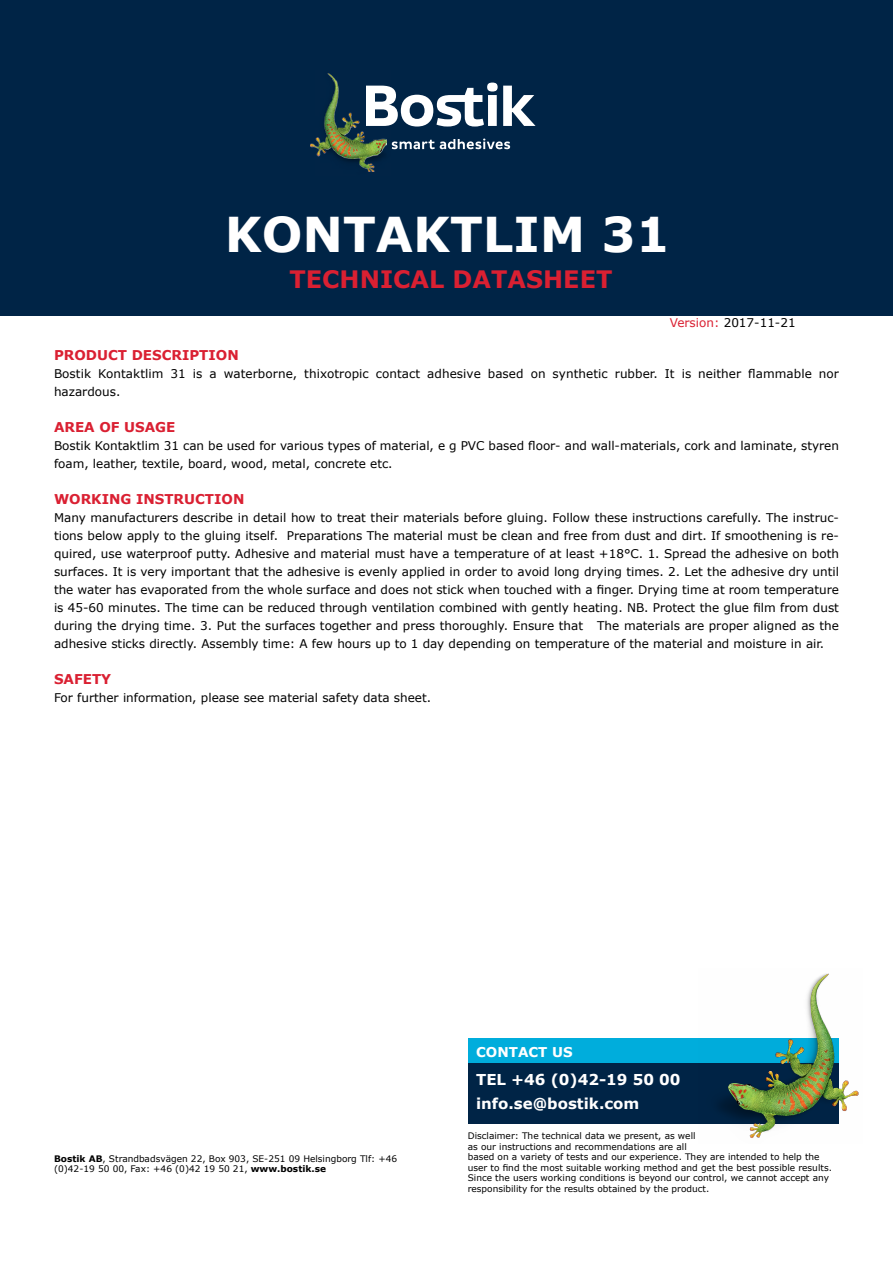
<style>
.page{position:relative;width:893px;height:1263px;background:#fff}
.page>*{position:absolute;margin:0;border:0;box-sizing:border-box;transform-origin:0 0}
.t1{font:700 48px "Verdana";color:#fff}
.t2{font:700 24px "Verdana";color:#da2032}
.t3{font:700 23.55px "Verdana";color:#fff}
.t4{font:700 19.05px "Verdana";color:#fff}
.t5{font:700 15px/24px "Verdana";color:#fff}
.t6{font:700 13.5px "Verdana";color:#da2032}
.t7{font:700 13.5px "Verdana";color:#fff}
.t8{font:12px/18px "Verdana";color:#000}
.t9{font:9px/10.5px "Verdana";color:#000}
.s1{color:#da2032}
.s2{font-weight:700}
</style>
<div class="page">
<div style="left:0;top:0;width:893px;height:316px;background:#002446"></div>
<img style="left:311px;top:73px;width:75px;height:98px">
<svg style="left:392px;top:139px;width:118px;height:10px"></svg>
<svg style="left:366px;top:83px;width:170px;height:44px"></svg>
<div style="left:469px;top:1038px;width:370px;height:26px;background:#00addc"></div>
<div style="left:469px;top:1063px;width:370px;height:61px;background:#002446"></div>
<img style="left:719px;top:973px;width:140px;height:165px">
<h1 class="t1" style="left:225px;top:201px;width:447px">KONTAKTLIM 31</h1>
<h2 class="t2" style="left:289px;top:262px;width:324px">TECHNICAL DATASHEET</h2>
<p class="t8" style="left:670px;top:313px;width:127px"><span class="s1">Version:</span> 2017-11-21</p>
<p class="t6" style="left:54px;top:346px;width:186px">PRODUCT DESCRIPTION</p>
<p class="t8" style="left:54px;top:365px;width:786px">Bostik Kontaktlim 31 is a waterborne, thixotropic contact adhesive based on synthetic rubber. It is neither flammable nor hazardous.</p>
<p class="t6" style="left:54px;top:418px;width:123px">AREA OF USAGE</p>
<p class="t8" style="left:54px;top:437px;width:786px">Bostik Kontaktlim 31 can be used for various types of material, e g PVC based floor- and wall-materials, cork and laminate, styren foam, leather, textile, board, wood, metal, concrete etc.</p>
<p class="t6" style="left:54px;top:490px;width:192px">WORKING INSTRUCTION</p>
<p class="t8" style="left:54px;top:509px;width:786px;text-align:justify">Many manufacturers describe in detail how to treat their materials before gluing. Follow these instructions carefully. The instruc&shy;tions below apply to the gluing itself. Preparations The material must be clean and free from dust and dirt. If smoothening is re&shy;quired, use waterproof putty. Adhesive and material must have a temperature of at least +18°C. 1. Spread the adhesive on both surfaces. It is very important that the adhesive is evenly applied in order to avoid long drying times. 2. Let the adhesive dry until the water has evaporated from the whole surface and does not stick when touched with a finger. Drying time at room temperature is 45-60 minutes. The time can be reduced through ventilation combined with gently heating. NB. Protect the glue film from dust during the drying time. 3. Put the surfaces together and press thoroughly. Ensure that The materials are proper aligned as the adhesive sticks directly. Assembly time: A few hours up to 1 day depending on temperature of the material and moisture in air.</p>
<p class="t6" style="left:54px;top:670px;width:59px">SAFETY</p>
<p class="t8" style="left:54px;top:689px;width:379px">For further information, please see material safety data sheet.</p>
<p class="t9" style="left:54px;top:1153px;width:345px"><span class="s2">Bostik AB</span>, Strandbadsvägen 22, Box 903, SE-251 09 Helsingborg Tlf: +46 (0)42-19 50 00, Fax: +46 (0)42 19 50 21, <span class="s2">www.bostik.se</span></p>
<p class="t7" style="left:476px;top:1042px;width:98px">CONTACT US</p>
<p class="t5" style="left:476px;top:1067px;width:206px">TEL +46 (0)42-19 50 00 info.se@bostik.com</p>
<h3 class="t4" style="left:476px;top:1063px;width:118px">Smart help</h3>
<h3 class="t3" style="left:476px;top:1083px;width:219px">1-800-726-7845</h3>
<p class="t9" style="left:468px;top:1130px;width:366px">Disclaimer: The technical data we present, as well<br>as our instructions and recommendations are all<br>based on a variety of tests and our experience. They are intended to help the user to find the most suitable working method and get the best possible results.<br>Since the users working conditions is beyond our control, we cannot accept any responsibility for the results obtained by the product.</p>
</div>
